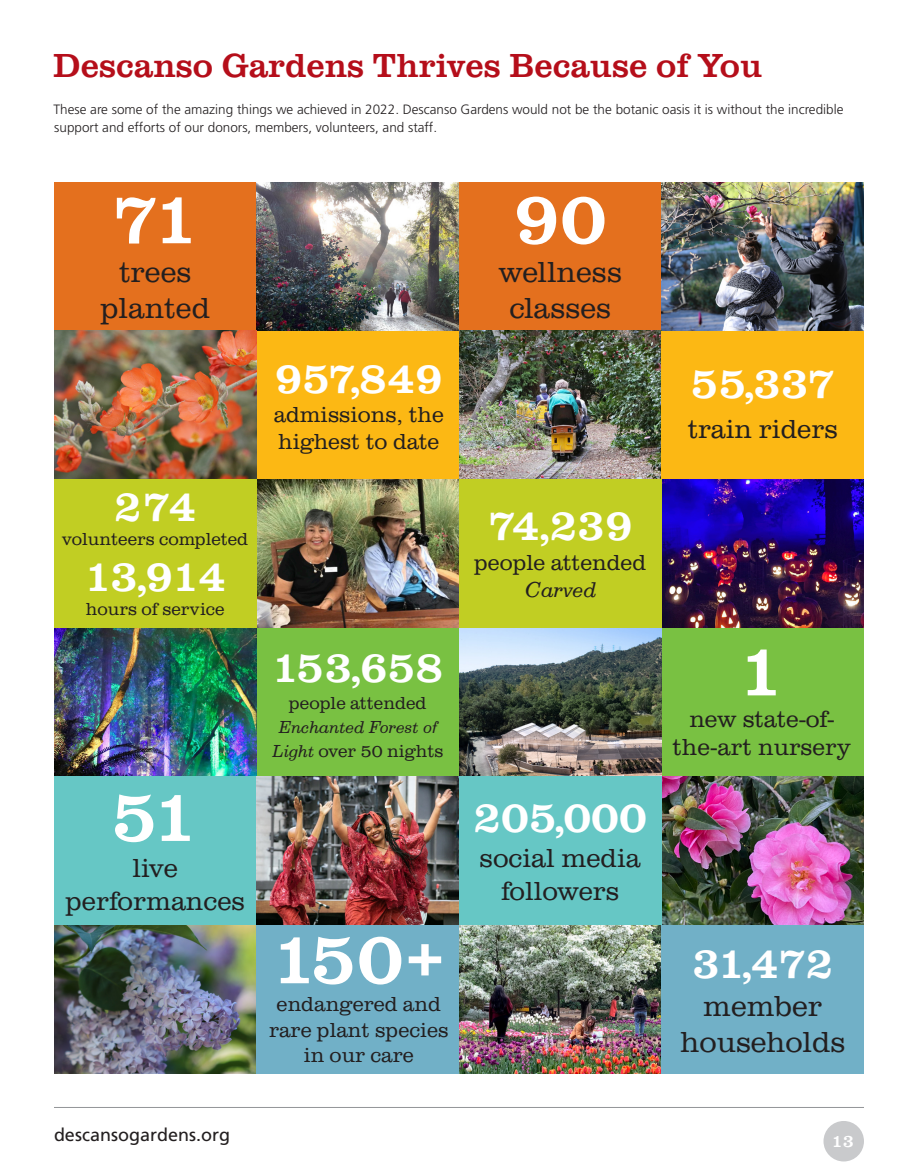
<style>
.page{position:relative;width:918px;height:1175px;background:#fff}
.page>*{position:absolute;margin:0;border:0;box-sizing:border-box;transform-origin:0 0}
.t1{font:75px "Clarendon URW";letter-spacing:-.05em;color:#fff}
.t2{font:45px "Clarendon URW";color:#fff}
.body_copy{font:34.5px "Clarendon URW";color:#b50e1a}
.t3{font:300 30px/36px "Clarendon URW";color:#231f20;text-align:center}
.t4{font:300 27px/33px "Clarendon URW";color:#231f20;text-align:center}
.t5{font:300 24px/28.5px "Clarendon URW";color:#231f20;text-align:center}
.t6{font:300 22.5px/27px "Clarendon URW";color:#231f20}
.t7{font:300 21px/25.5px "Clarendon URW";color:#231f20;text-align:center}
.t8{font:300 18px/24px "Clarendon URW";color:#231f20;text-align:center}
.t9{font:18px "Frutiger LT Std";color:#231f20}
.t10{font:18px "Clarendon URW";color:#fff}
.body_copy-2{font:300 13.5px/18px "Frutiger LT Std";color:#231f20}
.s1{font-family:"Egizio URW";font-weight:400;font-style:italic}
</style>
<div class="page">
<hr style="left:54px;top:1107px;width:810px;height:1px;background:#939598">
<div style="left:824px;top:1120px;width:40px;height:41px;background:#c9cacc;border-radius:50%"></div>
<div style="left:54px;top:182px;width:202px;height:149px;background:#e4701e"></div>
<img style="left:256px;top:182px;width:203px;height:149px">
<div style="left:459px;top:182px;width:203px;height:149px;background:#e4701e"></div>
<img style="left:662px;top:182px;width:202px;height:149px">
<div style="left:256px;top:331px;width:203px;height:148px;background:#fcb814"></div>
<img style="left:54px;top:331px;width:202px;height:148px">
<img style="left:459px;top:331px;width:203px;height:148px">
<div style="left:662px;top:331px;width:202px;height:148px;background:#fcb814"></div>
<img style="left:256px;top:479px;width:203px;height:149px">
<div style="left:54px;top:479px;width:202px;height:149px;background:#c1ce23"></div>
<img style="left:662px;top:479px;width:202px;height:149px">
<div style="left:459px;top:479px;width:203px;height:149px;background:#c1ce23"></div>
<div style="left:256px;top:628px;width:203px;height:148px;background:#79c142"></div>
<img style="left:54px;top:628px;width:202px;height:148px">
<div style="left:662px;top:628px;width:202px;height:148px;background:#79c142"></div>
<img style="left:459px;top:628px;width:203px;height:148px">
<div style="left:54px;top:776px;width:202px;height:149px;background:#66c7c5"></div>
<img style="left:256px;top:776px;width:203px;height:149px">
<img style="left:662px;top:776px;width:202px;height:149px">
<div style="left:459px;top:776px;width:203px;height:149px;background:#66c7c5"></div>
<img style="left:54px;top:925px;width:202px;height:148px">
<div style="left:256px;top:925px;width:203px;height:148px;background:#71b0c7"></div>
<img style="left:459px;top:925px;width:203px;height:148px">
<div style="left:662px;top:925px;width:202px;height:148px;background:#71b0c7"></div>
<p class="body_copy" style="left:53px;top:40px;width:711px">Descanso Gardens Thrives Because of You</p>
<p class="body_copy-2" style="left:54px;top:100px;width:791px">These are some of the amazing things we achieved in 2022. Descanso Gardens would not be the botanic oasis it is without the incredible support and efforts of our donors, members, volunteers, and staff.</p>
<p class="t1" style="left:111px;top:162px;width:91px">71</p>
<p class="t3" style="left:100px;top:252px;width:111px">trees planted</p>
<p class="t2" style="left:114px;top:472px;width:84px">274</p>
<p class="t8" style="left:62px;top:526px;width:187px">volunteers completed</p>
<p class="t2" style="left:85px;top:543px;width:143px">13,914</p>
<p class="t8" style="left:86px;top:596px;width:140px">hours of service</p>
<p class="t1" style="left:111px;top:760px;width:89px">51</p>
<p class="t4" style="left:65px;top:850px;width:181px">live performances</p>
<p class="t2" style="left:275px;top:344px;width:170px">957,849</p>
<p class="t6" style="left:274px;top:400px;width:172px">admissions, the highest to date</p>
<p class="t2" style="left:272px;top:634px;width:173px">153,658</p>
<p class="t8" style="left:272px;top:690px;width:173px">people attended<br><span class="s1">Enchanted Forest of<br>Light</span> over 50 nights</p>
<p class="t1" style="left:271px;top:902px;width:176px">150+</p>
<p class="t7" style="left:269px;top:990px;width:181px">endangered and rare plant species in our care</p>
<p class="t9" style="left:54px;top:1124px;width:178px">descansogardens.org</p>
<p class="t1" style="left:514px;top:162px;width:95px">90</p>
<p class="t3" style="left:499px;top:252px;width:125px">wellness classes</p>
<p class="t2" style="left:487px;top:492px;width:147px">74,239</p>
<p class="t6" style="left:474px;top:548px;width:173px;text-align:center">people attended<br><span class="s1">Carved</span></p>
<p class="t2" style="left:473px;top:783px;width:175px">205,000</p>
<p class="t4" style="left:480px;top:840px;width:163px">social media followers</p>
<p class="t2" style="left:691px;top:349px;width:145px">55,337</p>
<p class="t4" style="left:688px;top:411px;width:152px">train riders</p>
<p class="t1" style="left:738px;top:614px;width:48px">1</p>
<p class="t5" style="left:673px;top:703px;width:180px">new state-of&shy;the-art nursery</p>
<p class="t2" style="left:692px;top:929px;width:143px">31,472</p>
<p class="t3" style="left:680px;top:986px;width:167px">member households</p>
<p class="t10" style="left:832px;top:1127px;width:23px">13</p>
</div>
